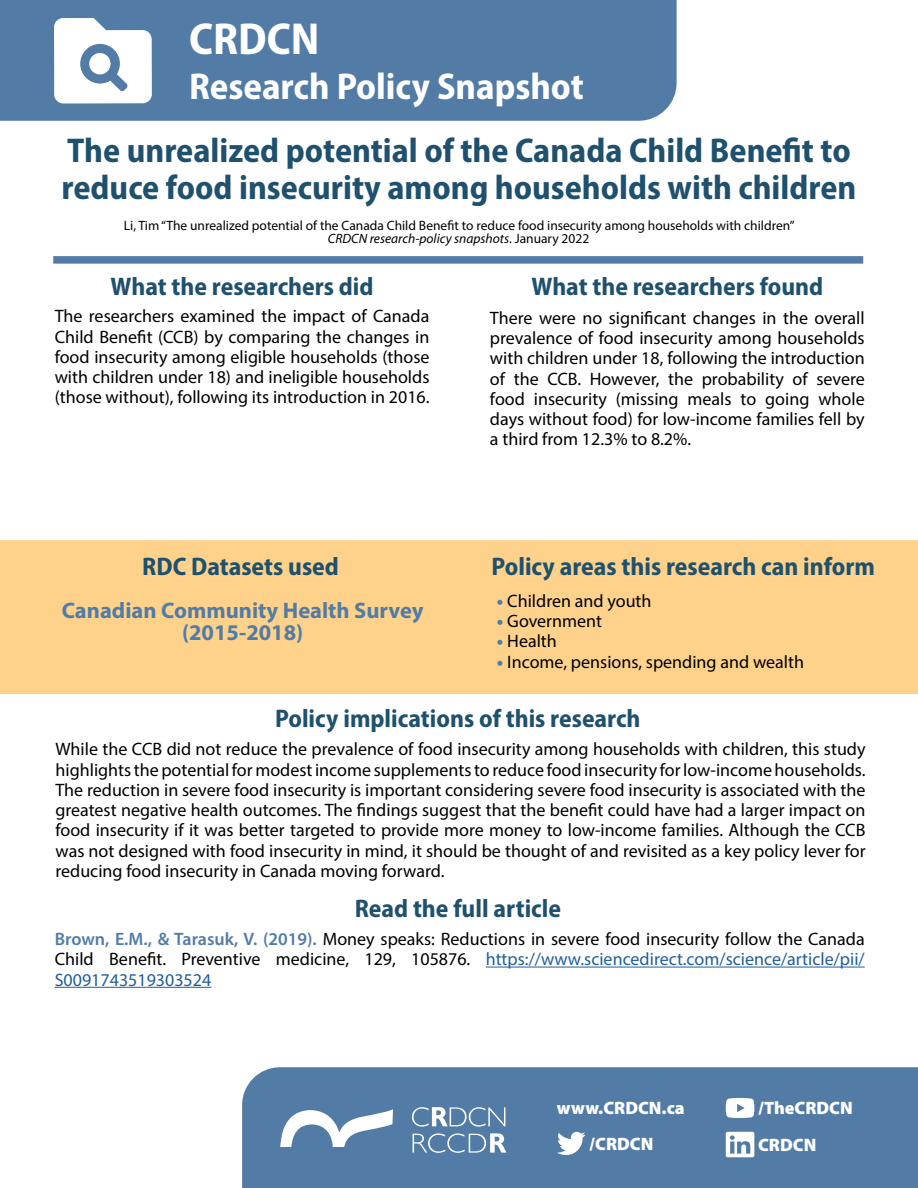
<style>
.page{position:relative;width:918px;height:1188px;background:#fff}
.page>*{position:absolute;margin:0;border:0;box-sizing:border-box;transform-origin:0 0}
.title_small{font:700 semi-condensed 45px "Myriad Pro";color:#fff}
.title_small-2{font:700 semi-condensed 37.5px "Myriad Pro";color:#fff}
.title_large{font:700 semi-condensed 34.5px/36.8px "Myriad Pro";color:#1f516e}
.Body_Headings{font:700 semi-condensed 25.5px "Myriad Pro";color:#1f516e}
.Datasets{font:700 22.5px/22.5px "Myriad Pro";color:#527ca6;text-align:center}
.Body{font:18px/20.2px "Myriad Pro";color:#000;text-align:justify}
.Body_bold{font:900 18px "Myriad Pro";color:#fff}
.Body-2{font:13.5px/13.5px "Myriad Pro";color:#000;text-align:center}
.s1{font-style:italic}
.s2{font-weight:900;color:#527ca6}
.s3{font-weight:600;color:#527ca6}
.s4{color:#215e9e}
</style>
<div class="page">
<div style="left:0;top:540px;width:918px;height:154px;background:#fed28b"></div>
<div style="left:0;top:0;width:677px;height:121px;background:#527ca6"></div>
<svg style="left:54px;top:18px;width:98px;height:86px"></svg>
<div style="left:53px;top:256px;width:810px;height:8px;background:#527ca6"></div>
<hr style="left:486px;top:967px;width:379px;height:1px;background:#215e9e">
<hr style="left:55px;top:987px;width:156px;height:1px;background:#215e9e">
<div style="left:242px;top:1067px;width:676px;height:121px;background:#527ca6"></div>
<svg style="left:280px;top:1109px;width:113px;height:50px"></svg>
<div style="left:272px;top:1148px;width:76px;height:20px;background:#527ca6"></div>
<svg style="left:412px;top:1107px;width:93px;height:20px"></svg>
<svg style="left:413px;top:1133px;width:93px;height:20px;background:#7e9dbc"></svg>
<svg style="left:557px;top:1132px;width:29px;height:23px"></svg>
<svg style="left:726px;top:1098px;width:28px;height:20px"></svg>
<svg style="left:726px;top:1132px;width:28px;height:25px"></svg>
<p class="title_small" style="left:189px;top:10px;width:132px">CRDCN</p>
<p class="title_small-2" style="left:189px;top:63px;width:397px">Research Policy Snapshot</p>
<p class="title_large" style="left:62px;top:131px;width:796px">The unrealized potential of the Canada Child Benefit to reduce food insecurity among households with children</p>
<p class="Body-2" style="left:124px;top:218px;width:672px">Li, Tim “The unrealized potential of the Canada Child Benefit to reduce food insecurity among households with children”<br><span class="s1">CRDCN research-policy snapshots</span>. January 2022</p>
<p class="Body_Headings" style="left:111px;top:270px;width:265px">What the researchers did</p>
<p class="Body_Headings" style="left:531px;top:270px;width:293px">What the researchers found</p>
<p class="Body" style="left:55px;top:306px;width:376px">The researchers examined the impact of Canada Child Benefit (CCB) by comparing the changes in food insecurity among eligible households (those with children under 18) and ineligible households (those without), following its introduction in 2016.</p>
<p class="Body" style="left:490px;top:307px;width:376px">There were no significant changes in the overall prevalence of food insecurity among households with children under 18, following the introduction of the CCB. However, the probability of severe food insecurity (missing meals to going whole days without food) for low-income families fell by a third from 12.3% to 8.2%.</p>
<p class="Body_Headings" style="left:142px;top:550px;width:198px">RDC Datasets used</p>
<p class="Body_Headings" style="left:492px;top:550px;width:385px">Policy areas this research can inform</p>
<p class="Body" style="left:497px;top:590px;width:156px"><span class="s2">•</span> Children and youth</p>
<p class="Body" style="left:497px;top:611px;width:107px"><span class="s2">•</span> Government</p>
<p class="Body" style="left:497px;top:631px;width:62px"><span class="s2">•</span> Health</p>
<p class="Body" style="left:497px;top:651px;width:309px"><span class="s2">•</span> Income, pensions, spending and wealth</p>
<p class="Body_Headings" style="left:275px;top:702px;width:367px">Policy implications of this research</p>
<p class="Datasets" style="left:62px;top:598px;width:363px">Canadian Community Health Survey (2015-2018)</p>
<p class="Body" style="left:56px;top:739px;width:812px">While the CCB did not reduce the prevalence of food insecurity among households with children, this study highlights the potential for modest income supplements to reduce food insecurity for low-income households.<br>The reduction in severe food insecurity is important considering severe food insecurity is associated with the greatest negative health outcomes. The findings suggest that the benefit could have had a larger impact on food insecurity if it was better targeted to provide more money to low-income families. Although the CCB was not designed with food insecurity in mind, it should be thought of and revisited as a key policy lever for reducing food insecurity in Canada moving forward.</p>
<p class="Body_Headings" style="left:355px;top:892px;width:208px">Read the full article</p>
<p class="Body" style="left:55px;top:929px;width:812px"><span class="s3">Brown, E.M., &amp; Tarasuk, V. (2019).</span> Money speaks: Reductions in severe food insecurity follow the Canada Child Benefit. Preventive medicine, 129, 105876. <span class="s4">https://www.sciencedirect.com/science/article/pii/ S0091743519303524</span></p>
<p class="Body_bold" style="left:557px;top:1096px;width:129px">www.CRDCN.ca</p>
<p class="Body_bold" style="left:589px;top:1132px;width:66px">/CRDCN</p>
<p class="Body_bold" style="left:758px;top:1096px;width:96px">/TheCRDCN</p>
<p class="Body_bold" style="left:758px;top:1133px;width:60px">CRDCN</p>
</div>
